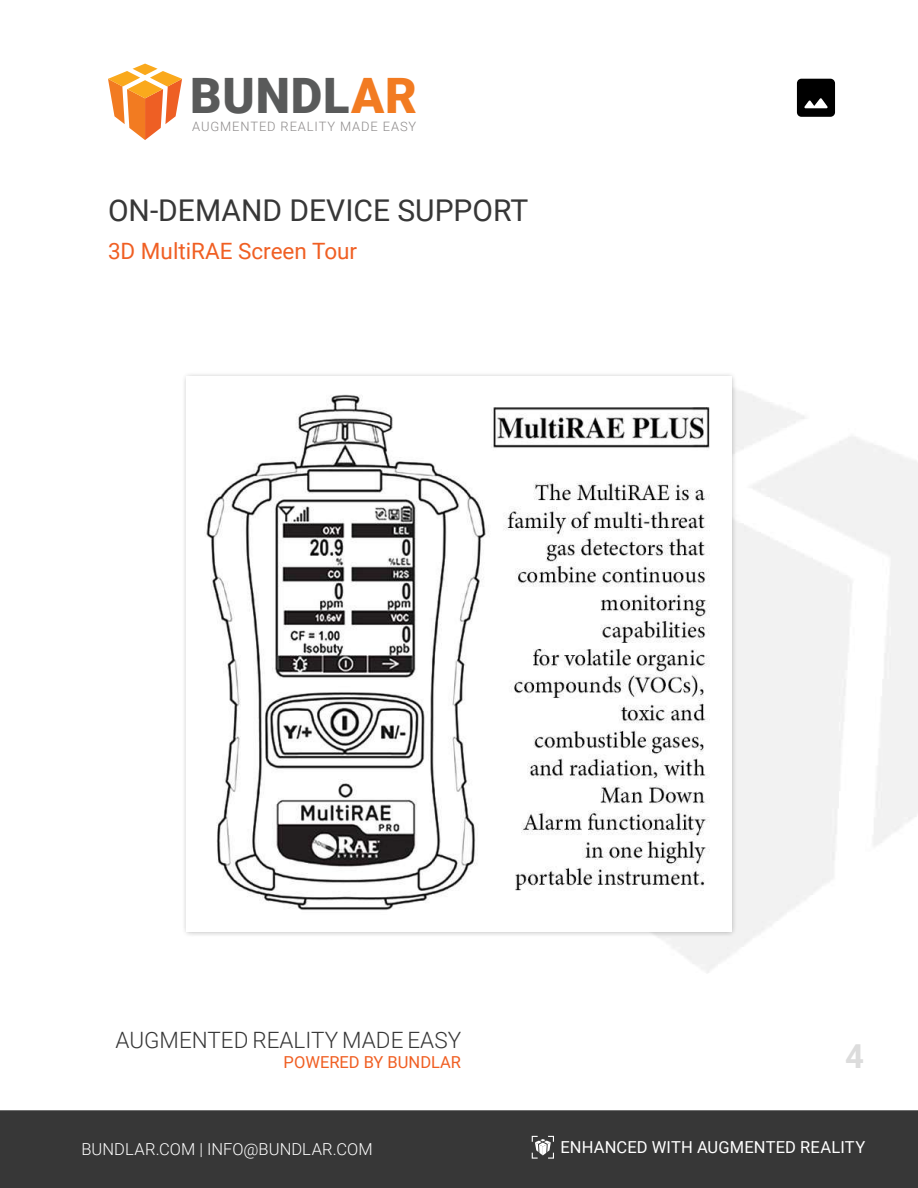
<style>
.page{position:relative;width:918px;height:1188px;background:#fff}
.page>*{position:absolute;margin:0;border:0;box-sizing:border-box;transform-origin:0 0}
.t1{font:900 48.75px "Roboto";letter-spacing:.02em;color:#595a5a}
.t2{font:700 33px "Roboto";color:#dcdcdc}
.t3{font:30px "Roboto";color:#373737}
.t4{font:300 22.5px "Roboto";color:#373737}
.t5{font:22.5px "Roboto";color:#f05f23}
.t6{font:300 16.5px "Roboto";letter-spacing:.005em;color:#fff}
.t7{font:16.5px "Roboto";letter-spacing:.005em;color:#fff}
.t8{font:16.5px "Roboto";color:#f05f23}
.t9{font:300 12.9px "Roboto";letter-spacing:.07em;color:#8d8a8a}
.s1{color:#f27b21}
</style>
<div class="page">
<div style="left:0;top:1110px;width:918px;height:78px;background:#373737"></div>
<svg style="left:108px;top:64px;width:74px;height:76px"></svg>
<svg style="left:532px;top:1136px;width:22px;height:23px"></svg>
<div style="left:181px;top:371px;width:556px;height:566px;background:#000;opacity:.3"></div>
<img style="left:187px;top:377px;width:544px;height:554px">
<svg style="left:797px;top:79px;width:38px;height:38px"></svg>
<h1 class="t1" style="left:190px;top:62px;width:229px">BUNDL<span class="s1">AR</span></h1>
<p class="t9" style="left:192px;top:117px;width:226px">AUGMENTED REALITY MADE EASY</p>
<h3 class="t3" style="left:108px;top:189px;width:422px">ON-DEMAND DEVICE SUPPORT</h3>
<h3 class="t5" style="left:108px;top:236px;width:251px">3D MultiRAE Screen Tour</h3>
<h3 class="t4" style="left:116px;top:1025px;width:347px">AUGMENTED REALITY MADE EASY</h3>
<p class="t8" style="left:284px;top:1051px;width:179px">POWERED BY BUNDLAR</p>
<p class="t6" style="left:81px;top:1138px;width:293px">BUNDLAR.COM | INFO@BUNDLAR.COM</p>
<h2 class="t2" style="left:845px;top:1033px;width:20px">4</h2>
<p class="t7" style="left:560px;top:1136px;width:307px">ENHANCED WITH AUGMENTED REALITY</p>
</div>
